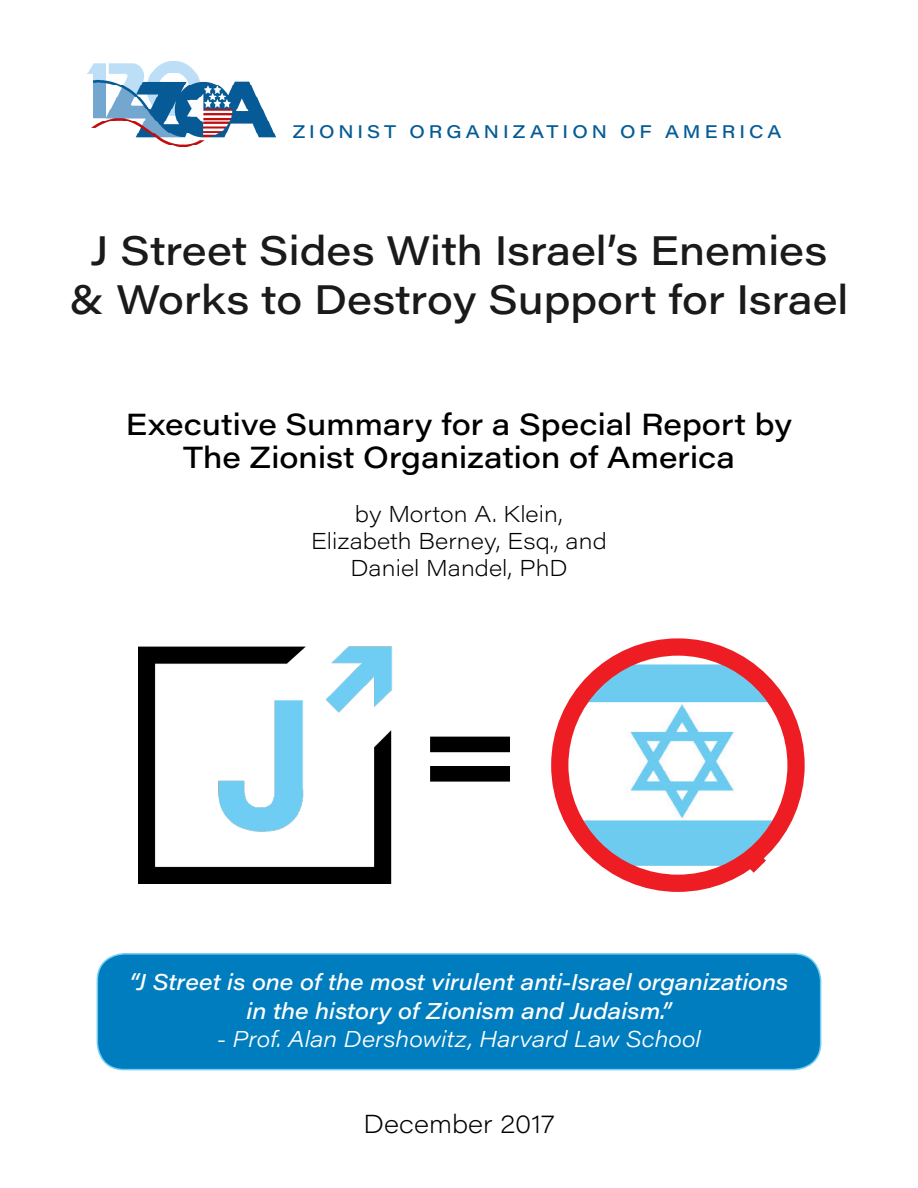
<style>
.page{position:relative;width:918px;height:1188px;background:#fff}
.page>*{position:absolute;margin:0;border:0;box-sizing:border-box;transform-origin:0 0}
.t1{font:500 40.5px "Acumin Pro Wide";color:#1a1a1a}
.t2{font:500 30px "Acumin Pro Wide";color:#000}
.t3{font:200 25.5px "Acumin Pro Wide";letter-spacing:.005em;color:#000}
.t4{font:italic 500 22.5px "Acumin Pro Wide";color:#fff}
.t5{font:200 22.5px "Acumin Pro Wide";color:#000}
.t6{font:italic 300 22.5px "Acumin Pro Wide";letter-spacing:.005em;color:#fff}
.t7{font:500 18px "Acumin Pro Wide";letter-spacing:.225em;color:#065b96}
</style>
<div class="page">
<div style="left:97px;top:954px;width:724px;height:116px;background:#007dbe;border-radius:27px"></div>
<div style="left:97px;top:953px;width:724px;height:117px;border:2px solid #6fcdf3;border-radius:27px"></div>
<img style="left:87px;top:61px;width:188px;height:86px">
<svg style="left:574px;top:687px;width:187px;height:204px"></svg>
<img style="left:138px;top:647px;width:298px;height:237px">
<img style="left:578px;top:664px;width:218px;height:202px">
<div style="left:551px;top:638px;width:254px;height:254px;border:17px solid #ee1d23;border-radius:50%"></div>
<div style="left:430px;top:737px;width:80px;height:15px;background:#000"></div>
<div style="left:430px;top:766px;width:80px;height:16px;background:#000"></div>
<p class="t7" style="left:293px;top:119px;width:490px">ZIONIST ORGANIZATION OF AMERICA</p>
<p class="t1" style="left:90px;top:222px;width:739px">J Street Sides With Israel’s Enemies</p>
<p class="t1" style="left:70px;top:271px;width:780px">&amp; Works to Destroy Support for Israel</p>
<p class="t2" style="left:126px;top:403px;width:668px">Executive Summary for a Special Report by</p>
<p class="t2" style="left:183px;top:436px;width:553px">The Zionist Organization of America</p>
<p class="t5" style="left:355px;top:498px;width:210px">by Morton A. Klein,</p>
<p class="t5" style="left:311px;top:525px;width:297px">Elizabeth Berney, Esq., and</p>
<p class="t5" style="left:350px;top:552px;width:219px">Daniel Mandel, PhD</p>
<p class="t4" style="left:130px;top:966px;width:660px">“J Street is one of the most virulent anti-Israel organizations</p>
<p class="t4" style="left:247px;top:994px;width:426px">in the history of Zionism and Judaism.”</p>
<p class="t6" style="left:217px;top:1023px;width:485px">- Prof. Alan Dershowitz, Harvard Law School</p>
<p class="t3" style="left:363px;top:1106px;width:193px">December 2017</p>
</div>
